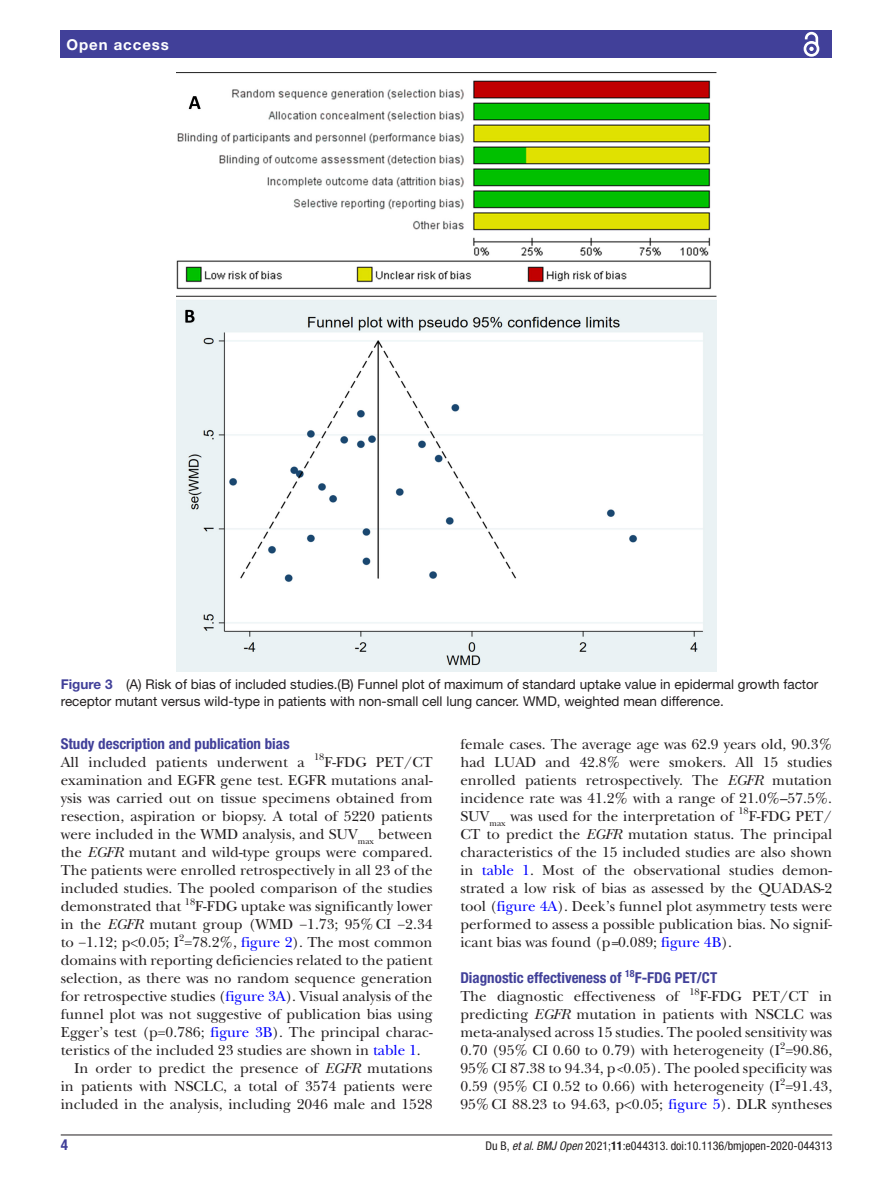
<style>
.page{position:relative;width:893px;height:1191px;background:#fff}
.page>*{position:absolute;margin:0;border:0;box-sizing:border-box;transform-origin:0 0}
.t1{font:15px/18px "New Baskerville";color:#231f20;text-align:justify}
.t2{font:700 condensed 15px "Helvetica Neue LT Std";color:#414099}
.t3{font:700 15px "Helvetica Neue LT Std";letter-spacing:.065em;color:#fff}
.t4{font:13.5px/16.2px "Helvetica Neue LT Std";color:#231f20}
.t5{font:condensed 12px "Helvetica Neue LT Std";color:#231f20}
.t6{font:9.9px "New Baskerville";color:#231f20}
.t7{font:700 condensed 9.9px "Helvetica Neue LT Std";color:#414099}
.s1{font-weight:700;color:#414099}
.s2{font-style:italic}
.s3{color:#00f}
.s4{font-weight:700}
</style>
<div class="page">
<hr style="left:61px;top:1134px;width:771px;height:1px;background:#231f20">
<div style="left:61px;top:31px;width:771px;height:27px;background:#414099"></div>
<svg style="left:803px;top:31px;width:17px;height:26px"></svg>
<img style="left:176px;top:73px;width:540px;height:598px">
<p class="t3" style="left:66px;top:35px;width:104px">Open access</p>
<p class="t4" style="left:61px;top:676px;width:759px"><span class="s1">Figure 3</span> (A) Risk of bias of included studies.(B) Funnel plot of maximum of standard uptake value in epidermal growth factor receptor mutant versus wild-type in patients with non-small cell lung cancer. WMD, weighted mean difference.</p>
<p class="t2" style="left:61px;top:735px;width:230px">Study description and publication bias</p>
<p class="t1" style="left:61px;top:753px;width:245px">All included patients underwent a</p>
<p class="t6" style="left:314px;top:751px;width:12px">18</p>
<p class="t1" style="left:61px;top:753px;width:373px;text-indent:264px">F-FDG PET/CT examination and EGFR gene test. EGFR mutations anal&shy;ysis was carried out on tissue specimens obtained from resection, aspiration or biopsy. A total of 5220 patients were included in the WMD analysis, and SUV<sub>max</sub> between the <span class="s2">EGFR</span> mutant and wild-type groups were compared.<br>The patients were enrolled retrospectively in all 23 of the included studies. The pooled comparison of the studies demonstrated that</p>
<p class="t6" style="left:185px;top:895px;width:12px">18</p>
<p class="t1" style="left:61px;top:897px;width:373px;text-indent:134px">F-FDG uptake was significantly lower in the <span class="s2">EGFR</span> mutant group (WMD −1.73; 95%CI −2.34 to −1.12; p&lt;0.05; I =78.2%, <span class="s3">figure 2</span>). The most common</p>
<p class="t6" style="left:179px;top:931px;width:7px">2</p>
<p class="t1" style="left:61px;top:951px;width:373px">domains with reporting deficiencies related to the patient</p>
<p class="t1" style="left:61px;top:969px;width:373px">selection, as there was no random sequence generation</p>
<p class="t1" style="left:61px;top:987px;width:373px">for retrospective studies (<span class="s3">figure 3A</span>). Visual analysis of the</p>
<p class="t1" style="left:61px;top:1005px;width:373px">funnel plot was not suggestive of publication bias using</p>
<p class="t1" style="left:61px;top:1023px;width:373px">Egger’s test (p=0.786; <span class="s3">figure 3B</span>). The principal charac-</p>
<p class="t1" style="left:61px;top:1041px;width:362px">teristics of the included 23 studies are shown in <span class="s3">table 1</span>.</p>
<p class="t1" style="left:74px;top:1059px;width:360px">In order to predict the presence of <span class="s2">EGFR</span> mutations</p>
<p class="t1" style="left:61px;top:1077px;width:373px">in patients with NSCLC, a total of 3574 patients were</p>
<p class="t1" style="left:61px;top:1095px;width:373px">included in the analysis, including 2046 male and 1528</p>
<p class="t1" style="left:460px;top:735px;width:373px">female cases. The average age was 62.9 years old, 90.3% had LUAD and 42.8% were smokers. All 15 studies enrolled patients retrospectively. The <span class="s2">EGFR</span> mutation incidence rate was 41.2% with a range of 21.0%–57.5%.<br>SUV<sub>max</sub> was used for the interpretation of</p>
<p class="t6" style="left:738px;top:805px;width:12px">18</p>
<p class="t1" style="left:460px;top:807px;width:373px;text-indent:288px">F-FDG PET/ CT to predict the <span class="s2">EGFR</span> mutation status. The principal characteristics of the 15 included studies are also shown in <span class="s3">table 1</span>. Most of the observational studies demon&shy;strated a low risk of bias as assessed by the QUADAS-2 tool (<span class="s3">figure 4A</span>). Deek’s funnel plot asymmetry tests were performed to assess a possible publication bias. No signif&shy;icant bias was found (p<span class="s2">=</span>0.089; <span class="s3">figure 4B</span>).</p>
<p class="t2" style="left:460px;top:969px;width:163px">Diagnostic effectiveness of</p>
<p class="t7" style="left:625px;top:967px;width:11px">18</p>
<p class="t2" style="left:635px;top:969px;width:84px">F-FDG PET/CT</p>
<p class="t1" style="left:460px;top:987px;width:220px">The diagnostic effectiveness of</p>
<p class="t6" style="left:689px;top:985px;width:12px">18</p>
<p class="t1" style="left:460px;top:987px;width:373px;text-indent:239px">F-FDG PET/CT in predicting <span class="s2">EGFR</span> mutation in patients with NSCLC was meta-analysed across 15 studies. The pooled sensitivity was 0.70 (95% CI 0.60 to 0.79) with heterogeneity (I =90.86,</p>
<p class="t6" style="left:780px;top:1039px;width:7px">2</p>
<p class="t1" style="left:460px;top:1059px;width:373px">95%CI 87.38 to 94.34, p<span class="s2">&lt;</span>0.05). The pooled specificity was<br>0.59 (95% CI 0.52 to 0.66) with heterogeneity (I =91.43,</p>
<p class="t6" style="left:780px;top:1075px;width:7px">2</p>
<p class="t1" style="left:460px;top:1095px;width:373px">95%CI 88.23 to 94.63, p&lt;0.05; <span class="s3">figure 5</span>). DLR syntheses</p>
<p class="t2" style="left:61px;top:1135px;width:9px">4</p>
<p class="t5" style="left:485px;top:1138px;width:348px">Du B, <span class="s2">et al</span>. <span class="s2">BMJ Open</span> 2021;<span class="s4">11</span>:e044313. doi:10.1136/bmjopen-2020-044313</p>
</div>
